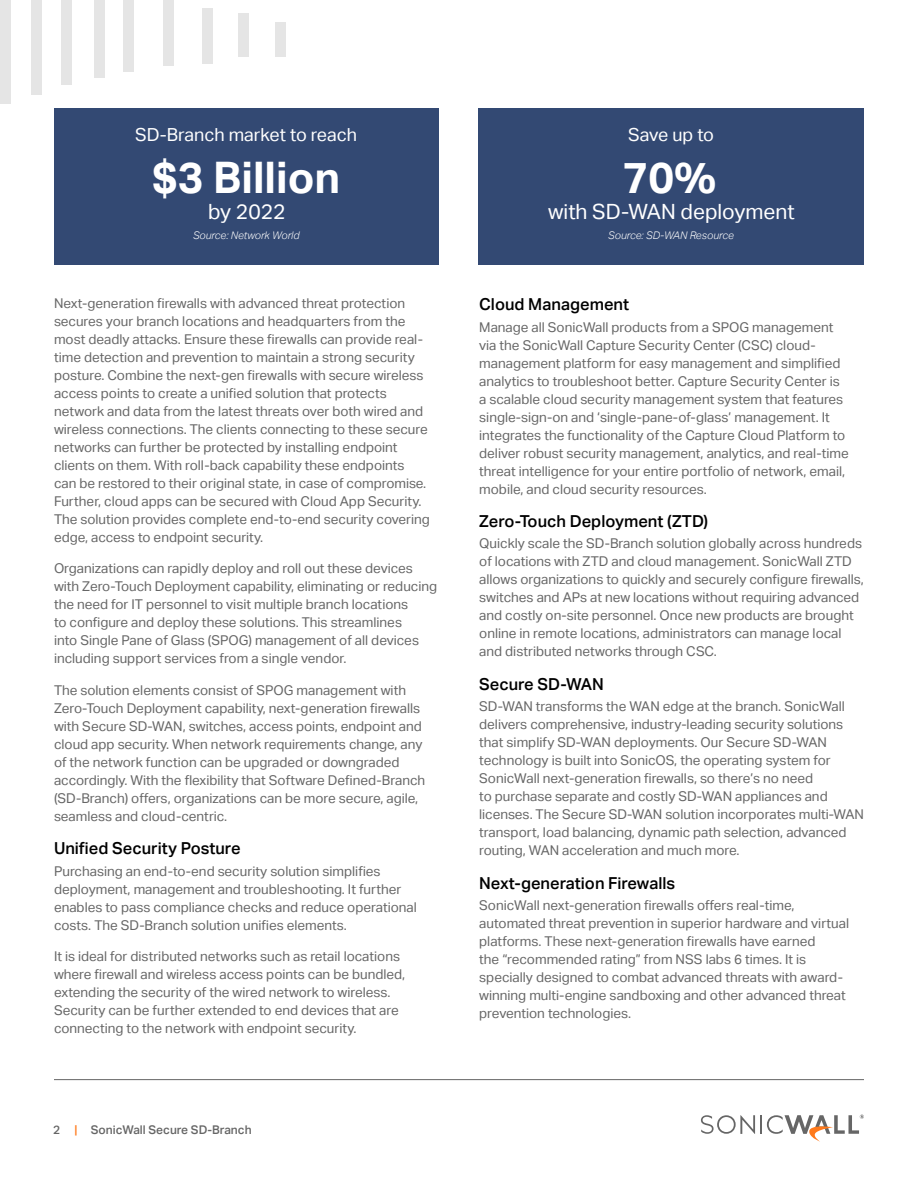
<style>
.page{position:relative;width:918px;height:1188px;background:#fff}
.page>*{position:absolute;margin:0;border:0;box-sizing:border-box;transform-origin:0 0}
.t1{font:700 43.5px "Aktiv Grotesk";color:#fff}
.t2{font:21px "Aktiv Grotesk";color:#fff}
.t3{font:18px "Aktiv Grotesk";color:#fff}
.Sub_Head{font:500 16.5px "Aktiv Grotesk";color:#000}
.Body_Copy{font:13.5px/18px "Aktiv Grotesk";color:#666}
.t4{font:500 12px "Aktiv Grotesk";color:#666}
.t5{font:italic 300 10.5px "Aktiv Grotesk";color:#fff}
.s1{color:#ff791a}
</style>
<div class="page">
<svg style="left:701px;top:1115px;width:163px;height:27px"></svg>
<hr style="left:54px;top:1079px;width:810px;height:1px;background:#666">
<div style="left:276px;top:22px;width:10px;height:35px;background:#e5e5e5"></div>
<div style="left:238px;top:13px;width:10px;height:44px;background:#e5e5e5"></div>
<div style="left:202px;top:8px;width:11px;height:56px;background:#e5e5e5"></div>
<div style="left:163px;top:0;width:11px;height:65px;background:#e5e5e5"></div>
<div style="left:123px;top:0;width:11px;height:71px;background:#e5e5e5"></div>
<div style="left:62px;top:0;width:10px;height:85px;background:#e5e5e5"></div>
<div style="left:31px;top:0;width:10px;height:95px;background:#e5e5e5"></div>
<div style="left:0;top:0;width:11px;height:104px;background:#e5e5e5"></div>
<div style="left:94px;top:0;width:11px;height:77px;background:#e5e5e5"></div>
<div style="left:54px;top:108px;width:385px;height:157px;background:#334973"></div>
<div style="left:478px;top:108px;width:386px;height:157px;background:#334973"></div>
<p class="t3" style="left:135px;top:124px;width:223px">SD-Branch market to reach</p>
<p class="t1" style="left:152px;top:153px;width:190px">$3 Billion</p>
<p class="t2" style="left:208px;top:199px;width:79px">by 2022</p>
<p class="t5" style="left:193px;top:229px;width:108px">Source: Network World</p>
<p class="Body_Copy" style="left:54px;top:294px;width:378px">Next-generation firewalls with advanced threat protection secures your branch locations and headquarters from the most deadly attacks. Ensure these firewalls can provide real&shy;time detection and prevention to maintain a strong security posture. Combine the next-gen firewalls with secure wireless access points to create a unified solution that protects network and data from the latest threats over both wired and wireless connections. The clients connecting to these secure networks can further be protected by installing endpoint clients on them. With roll-back capability these endpoints can be restored to their original state, in case of compromise.<br>Further, cloud apps can be secured with Cloud App Security.<br>The solution provides complete end-to-end security covering edge, access to endpoint security.</p>
<p class="Body_Copy" style="left:54px;top:560px;width:385px">Organizations can rapidly deploy and roll out these devices with Zero-Touch Deployment capability, eliminating or reducing the need for IT personnel to visit multiple branch locations<br>to configure and deploy these solutions. This streamlines<br>into Single Pane of Glass (SPOG) management of all devices including support services from a single vendor.</p>
<p class="Body_Copy" style="left:54px;top:681px;width:373px">The solution elements consist of SPOG management with Zero-Touch Deployment capability, next-generation firewalls with Secure SD-WAN, switches, access points, endpoint and cloud app security. When network requirements change, any of the network function can be upgraded or downgraded accordingly. With the flexibility that Software Defined-Branch (SD-Branch) offers, organizations can be more secure, agile, seamless and cloud-centric.</p>
<p class="Sub_Head" style="left:54px;top:839px;width:188px">Unified Security Posture</p>
<p class="Body_Copy" style="left:54px;top:862px;width:364px">Purchasing an end-to-end security solution simplifies deployment, management and troubleshooting. It further enables to pass compliance checks and reduce operational costs. The SD-Branch solution unifies elements.</p>
<p class="Body_Copy" style="left:54px;top:948px;width:353px">It is ideal for distributed networks such as retail locations where firewall and wireless access points can be bundled, extending the security of the wired network to wireless.<br>Security can be further extended to end devices that are connecting to the network with endpoint security.</p>
<p class="t4" style="left:53px;top:1123px;width:200px">2 <span class="s1">|</span> SonicWall Secure SD-Branch</p>
<p class="t3" style="left:628px;top:124px;width:88px">Save up to</p>
<p class="t1" style="left:623px;top:153px;width:95px">70%</p>
<p class="t2" style="left:548px;top:199px;width:248px">with SD-WAN deployment</p>
<p class="t5" style="left:608px;top:229px;width:127px">Source: SD-WAN Resource</p>
<p class="Sub_Head" style="left:479px;top:295px;width:151px">Cloud Management</p>
<p class="Body_Copy" style="left:479px;top:318px;width:371px">Manage all SonicWall products from a SPOG management via the SonicWall Capture Security Center (CSC) cloud&shy;management platform for easy management and simplified analytics to troubleshoot better. Capture Security Center is a scalable cloud security management system that features single-sign-on and ‘single-pane-of-glass’ management. It integrates the functionality of the Capture Cloud Platform to deliver robust security management, analytics, and real-time threat intelligence for your entire portfolio of network, email, mobile, and cloud security resources.</p>
<p class="Sub_Head" style="left:479px;top:512px;width:231px">Zero-Touch Deployment (ZTD)</p>
<p class="Body_Copy" style="left:479px;top:535px;width:386px">Quickly scale the SD-Branch solution globally across hundreds of locations with ZTD and cloud management. SonicWall ZTD allows organizations to quickly and securely configure firewalls, switches and APs at new locations without requiring advanced and costly on-site personnel. Once new products are brought online in remote locations, administrators can manage local and distributed networks through CSC.</p>
<p class="Sub_Head" style="left:479px;top:674px;width:126px">Secure SD-WAN</p>
<p class="Body_Copy" style="left:479px;top:698px;width:386px">SD-WAN transforms the WAN edge at the branch. SonicWall delivers comprehensive, industry-leading security solutions that simplify SD-WAN deployments. Our Secure SD-WAN technology is built into SonicOS, the operating system for SonicWall next-generation firewalls, so there’s no need<br>to purchase separate and costly SD-WAN appliances and licenses. The Secure SD-WAN solution incorporates multi-WAN transport, load balancing, dynamic path selection, advanced routing, WAN acceleration and much more.</p>
<p class="Sub_Head" style="left:479px;top:873px;width:198px">Next-generation Firewalls</p>
<p class="Body_Copy" style="left:479px;top:896px;width:371px">SonicWall next-generation firewalls offers real-time, automated threat prevention in superior hardware and virtual platforms. These next-generation firewalls have earned<br>the “recommended rating” from NSS labs 6 times. It is specially designed to combat advanced threats with award&shy;winning multi-engine sandboxing and other advanced threat prevention technologies.</p>
</div>
